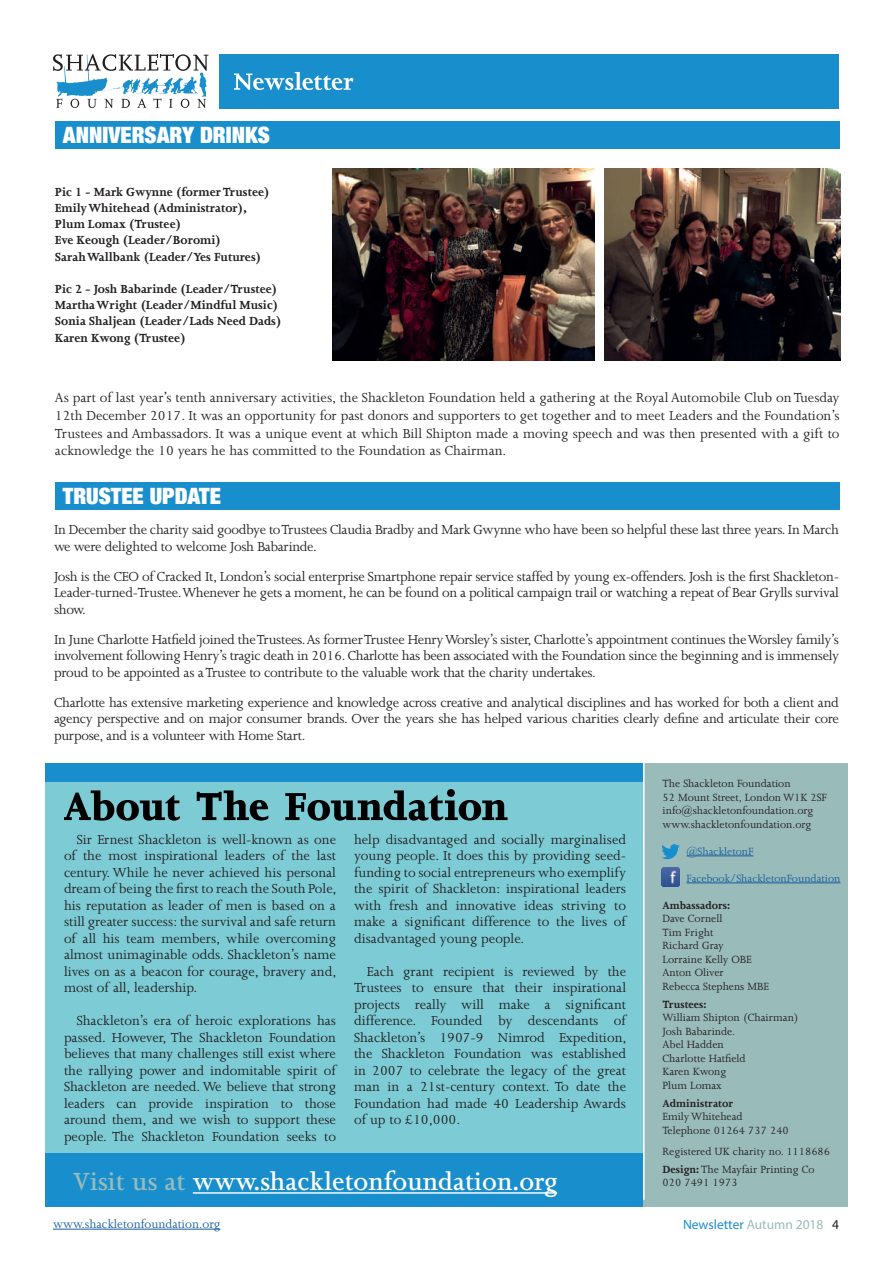
<style>
.page{position:relative;width:893px;height:1263px;background:#fff}
.page>*{position:absolute;margin:0;border:0;box-sizing:border-box;transform-origin:0 0}
.t1{font:600 28.5px "Joanna MT Std";color:#fff}
.t2{font:900 condensed 22.5px "Helvetica Neue LT Com";color:#fff}
.t3{font:15px/16.5px "Joanna MT Std";letter-spacing:-.02em;color:#231f20;text-align:justify}
.t4{font:700 13.5px/16.2px "Joanna MT Std";color:#231f20}
.t5{font:13.5px "Joanna MT Std";color:#175d9e}
.t6{font:13.5px "Myriad Pro";color:#198ecd}
.t7{font:12px/13.5px "Joanna MT Std";color:#231f20}
.t8{font:12px "Joanna MT Std";color:#175d9e}
.t9{font:700 12px "Joanna MT Std";color:#231f20}
.s1{font-weight:700}
.s2{color:#99bbb9}
.s3{color:#231f20}
</style>
<div class="page">
<div style="left:220px;top:54px;width:619px;height:54px;background:#198ecd"></div>
<svg style="left:53px;top:54px;width:155px;height:54px"></svg>
<svg style="left:234px;top:72px;width:119px;height:18px"></svg>
<div style="left:643px;top:764px;width:204px;height:443px;background:#99bbb9"></div>
<div style="left:46px;top:1153px;width:597px;height:54px;background:#198ecd"></div>
<div style="left:46px;top:773px;width:597px;height:380px;background:#7ccbd5"></div>
<div style="left:46px;top:764px;width:597px;height:18px;background:#198ecd"></div>
<hr style="left:687px;top:855px;width:67px;height:1px;background:#175d9e">
<hr style="left:687px;top:882px;width:153px;height:1px;background:#175d9e">
<svg style="left:64px;top:790px;width:116px;height:31px"></svg>
<svg style="left:197px;top:790px;width:72px;height:31px"></svg>
<svg style="left:285px;top:789px;width:223px;height:32px"></svg>
<img style="left:661px;top:868px;width:18px;height:18px">
<svg style="left:661px;top:844px;width:19px;height:15px"></svg>
<hr style="left:193px;top:1192px;width:364px;height:2px;background:#fff">
<hr style="left:53px;top:1229px;width:167px;height:1px;background:#175d9e">
<hr style="left:643px;top:740px;width:2px;height:460px;background:#fff">
<div style="left:55px;top:121px;width:785px;height:28px;background:#198ecd"></div>
<div style="left:55px;top:482px;width:785px;height:28px;background:#198ecd"></div>
<img style="left:332px;top:168px;width:262px;height:192px">
<img style="left:604px;top:168px;width:237px;height:192px">
<h2 class="t2" style="left:63px;top:120px;width:209px">ANNIVERSARY DRINKS</h2>
<p class="t4" style="left:55px;top:184px;width:216px">Pic 1 - Mark Gwynne (former Trustee)<br>Emily Whitehead (Administrator),<br>Plum Lomax (Trustee)<br>Eve Keough (Leader/Boromi)<br>Sarah Wallbank (Leader/Yes Futures)</p>
<p class="t4" style="left:55px;top:281px;width:228px">Pic 2 - Josh Babarinde (Leader/Trustee)<br>Martha Wright (Leader/Mindful Music)<br>Sonia Shaljean (Leader/Lads Need Dads)<br>Karen Kwong (Trustee)</p>
<p class="t3" style="left:55px;top:389px;width:786px;line-height:17.7px">As part of last year’s tenth anniversary activities, the Shackleton Foundation held a gathering at the Royal Automobile Club on Tuesday 12th December 2017. It was an opportunity for past donors and supporters to get together and to meet Leaders and the Foundation’s Trustees and Ambassadors. It was a unique event at which Bill Shipton made a moving speech and was then presented with a gift to acknowledge the 10 years he has committed to the Foundation as Chairman.</p>
<h2 class="t2" style="left:63px;top:481px;width:160px">TRUSTEE UPDATE</h2>
<p class="t3" style="left:54px;top:522px;width:786px">In December the charity said goodbye to Trustees Claudia Bradby and Mark Gwynne who have been so helpful these last three years. In March we were delighted to welcome Josh Babarinde.</p>
<p class="t3" style="left:54px;top:568px;width:786px">Josh is the CEO of Cracked It, London’s social enterprise Smartphone repair service staffed by young ex-offenders. Josh is the first Shackleton-Leader-turned-Trustee. Whenever he gets a moment, he can be found on a political campaign trail or watching a repeat of Bear Grylls survival show.</p>
<p class="t3" style="left:54px;top:631px;width:787px">In June Charlotte Hatfield joined the Trustees. As former Trustee Henry Worsley’s sister, Charlotte’s appointment continues the Worsley family’s involvement following Henry’s tragic death in 2016. Charlotte has been associated with the Foundation since the beginning and is immensely proud to be appointed as a Trustee to contribute to the valuable work that the charity undertakes.</p>
<p class="t3" style="left:54px;top:694px;width:786px">Charlotte has extensive marketing experience and knowledge across creative and analytical disciplines and has worked for both a client and agency perspective and on major consumer brands. Over the years she has helped various charities clearly define and articulate their core purpose, and is a volunteer with Home Start.</p>
<p class="t7" style="left:663px;top:777px;width:166px">The Shackleton Foundation<br>52 Mount Street, London W1K 2SF info@shackletonfoundation.org www.shackletonfoundation.org</p>
<p class="t8" style="left:687px;top:845px;width:69px">@ShackletonF</p>
<p class="t8" style="left:687px;top:872px;width:155px">Facebook/ShackletonFoundation</p>
<p class="t9" style="left:663px;top:899px;width:69px">Ambassadors:</p>
<p class="t7" style="left:663px;top:912px;width:108px">Dave Cornell<br>Tim Fright<br>Richard Gray<br>Lorraine Kelly OBE<br>Anton Oliver<br>Rebecca Stephens MBE</p>
<p class="t9" style="left:663px;top:998px;width:45px">Trustees:</p>
<p class="t7" style="left:663px;top:1011px;width:138px">William Shipton (Chairman)<br>Josh Babarinde.<br>Abel Hadden<br>Charlotte Hatfield<br>Karen Kwong<br>Plum Lomax</p>
<p class="t9" style="left:663px;top:1097px;width:72px">Administrator</p>
<p class="t7" style="left:663px;top:1110px;width:128px">Emily Whitehead<br>Telephone 01264 737 240</p>
<p class="t7" style="left:663px;top:1142px;width:169px;line-height:18px">Registered UK charity no. 1118686<br><span class="s1">Design:</span> The Mayfair Printing Co</p>
<p class="t7" style="left:663px;top:1176px;width:77px">020 7491 1973</p>
<p class="t3" style="left:64px;top:831px;width:274px;text-indent:13px">Sir Ernest Shackleton is well-known as one of the most inspirational leaders of the last century. While he never achieved his personal dream of being the first to reach the South Pole, his reputation as leader of men is based on a still greater success: the survival and safe return of all his team members, while overcoming almost unimaginable odds. Shackleton’s name lives on as a beacon for courage, bravery and, most of all, leadership.</p>
<p class="t3" style="left:64px;top:1012px;width:274px;text-indent:13px">Shackleton’s era of heroic explorations has passed. However, The Shackleton Foundation believes that many challenges still exist where the rallying power and indomitable spirit of Shackleton are needed. We believe that strong leaders can provide inspiration to those around them, and we wish to support these people. The Shackleton Foundation seeks to</p>
<p class="t3" style="left:354px;top:831px;width:274px">help disadvantaged and socially marginalised young people. It does this by providing seed&shy;funding to social entrepreneurs who exemplify the spirit of Shackleton: inspirational leaders with fresh and innovative ideas striving to make a significant difference to the lives of disadvantaged young people.</p>
<p class="t3" style="left:354px;top:963px;width:274px;text-indent:13px">Each grant recipient is reviewed by the Trustees to ensure that their inspirational projects really will make a significant difference. Founded by descendants of Shackleton’s 1907-9 Nimrod Expedition, the Shackleton Foundation was established in 2007 to celebrate the legacy of the great man in a 21st-century context. To date the Foundation had made 40 Leadership Awards of up to £10,000.</p>
<h1 class="t1" style="left:73px;top:1166px;width:486px"><span class="s2">Visit us at</span> www.shackletonfoundation.org</h1>
<p class="t5" style="left:53px;top:1216px;width:169px">www.shackletonfoundation.org</p>
<p class="t6" style="left:683px;top:1216px;width:157px">Newsletter <span class="s2">Autumn 2018</span> <span class="s3">4</span></p>
</div>
